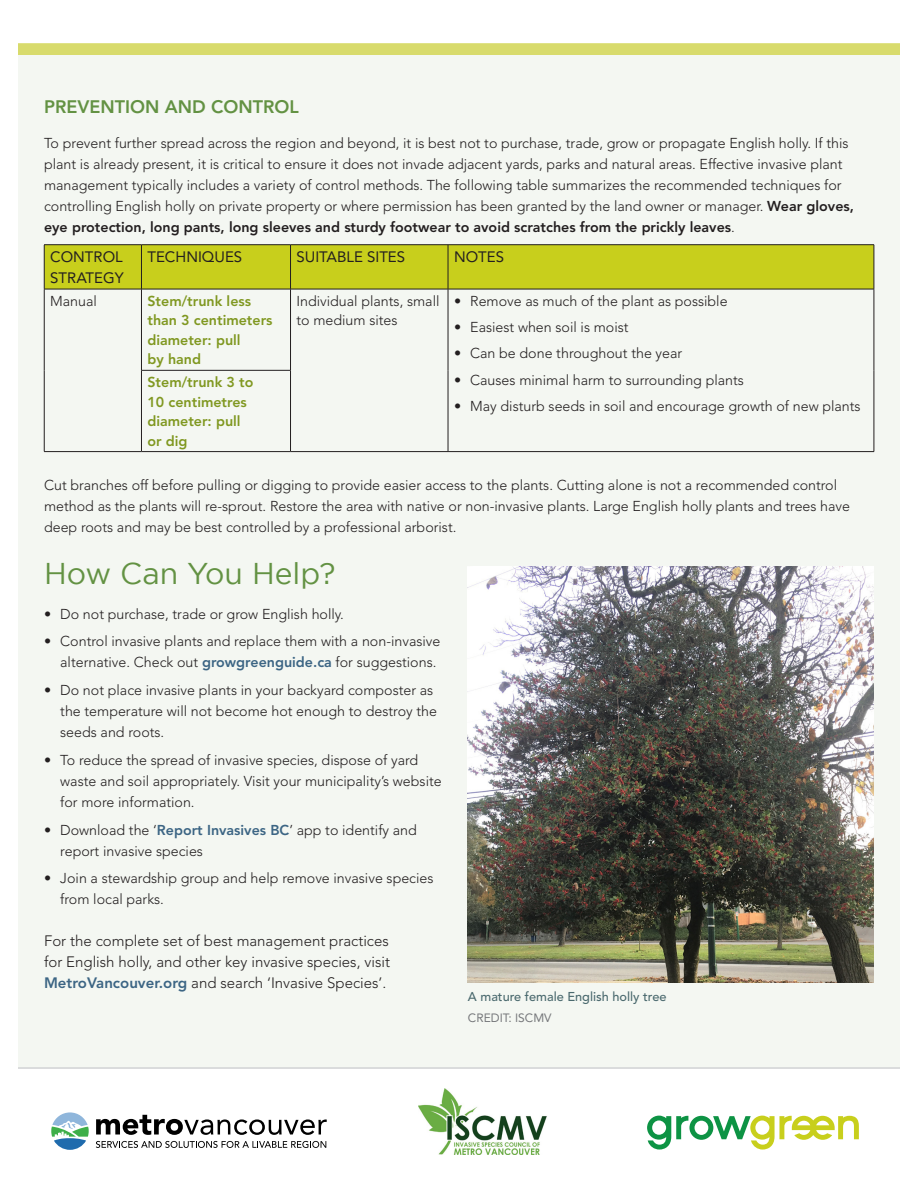
<style>
.page{position:relative;width:918px;height:1188px;background:#fff}
.page>*{position:absolute;margin:0;border:0;box-sizing:border-box;transform-origin:0 0}
.Header_1{font:30px "Gotham";color:#639243}
.Header_2{font:800 18px "Avenir LT Std";color:#639243}
.Body{font:300 15px/21px "Avenir LT Std";color:#231f20;text-align:justify}
.Table_Header{font:15px/21px "Avenir LT Std";color:#231f20}
.Body-2{font:300 14.25px/21px "Avenir LT Std";color:#231f20}
.Table_Body{font:800 14.25px/19.5px "Avenir LT Std";color:#809821}
.Table_Body-2{font:300 14.25px/19.5px "Avenir LT Std";color:#231f20}
.t1{font:500 12.75px "Avenir LT Std";color:#4a696e}
.Credit{font:12px "Avenir LT Std";color:#76787b}
.s1{font-weight:800}
.s2{font-weight:800;color:#3c6584}
</style>
<div class="page">
<div style="left:18px;top:43px;width:882px;height:12px;background:#d8db6c"></div>
<div style="left:1px;top:55px;width:915px;height:1012px;background:#f4f7f2"></div>
<div style="left:45px;top:245px;width:829px;height:44px;background:#c8cf1c"></div>
<hr style="left:44px;top:244px;width:97px;height:1px;background:#231f20">
<hr style="left:44px;top:245px;width:1px;height:44px;background:#231f20">
<hr style="left:141px;top:244px;width:150px;height:1px;background:#231f20">
<hr style="left:141px;top:245px;width:1px;height:44px;background:#231f20">
<hr style="left:291px;top:244px;width:157px;height:1px;background:#231f20">
<hr style="left:290px;top:245px;width:1px;height:44px;background:#231f20">
<hr style="left:448px;top:244px;width:426px;height:1px;background:#231f20">
<hr style="left:448px;top:245px;width:1px;height:44px;background:#231f20">
<hr style="left:874px;top:245px;width:1px;height:44px;background:#231f20">
<hr style="left:44px;top:289px;width:97px;height:1px;background:#231f20">
<hr style="left:44px;top:289px;width:1px;height:81px;background:#231f20">
<hr style="left:141px;top:289px;width:150px;height:1px;background:#231f20">
<hr style="left:141px;top:289px;width:1px;height:81px;background:#231f20">
<hr style="left:291px;top:289px;width:157px;height:1px;background:#231f20">
<hr style="left:290px;top:289px;width:1px;height:81px;background:#231f20">
<hr style="left:448px;top:289px;width:426px;height:1px;background:#231f20">
<hr style="left:448px;top:289px;width:1px;height:81px;background:#231f20">
<hr style="left:874px;top:289px;width:1px;height:81px;background:#231f20">
<hr style="left:44px;top:370px;width:1px;height:81px;background:#231f20">
<hr style="left:141px;top:370px;width:150px;height:1px;background:#231f20">
<hr style="left:141px;top:371px;width:1px;height:80px;background:#231f20">
<hr style="left:290px;top:371px;width:1px;height:80px;background:#231f20">
<hr style="left:448px;top:370px;width:1px;height:81px;background:#231f20">
<hr style="left:874px;top:370px;width:1px;height:81px;background:#231f20">
<hr style="left:44px;top:451px;width:97px;height:1px;background:#231f20">
<hr style="left:141px;top:451px;width:150px;height:1px;background:#231f20">
<hr style="left:291px;top:451px;width:157px;height:1px;background:#231f20">
<hr style="left:448px;top:451px;width:426px;height:1px;background:#231f20">
<img style="left:468px;top:566px;width:406px;height:417px">
<img style="left:418px;top:1089px;width:129px;height:65px">
<svg style="left:96px;top:1115px;width:231px;height:20px"></svg>
<svg style="left:51px;top:1112px;width:38px;height:38px"></svg>
<svg style="left:96px;top:1141px;width:230px;height:7px"></svg>
<svg style="left:647px;top:1116px;width:212px;height:34px"></svg>
<hr style="left:0;top:1067px;width:918px;height:2px;background:#d1d2d4">
<div style="left:0;top:0;width:918px;height:1188px;border:18px solid #fff"></div>
<p class="Header_2" style="left:44px;top:96px;width:256px">PREVENTION AND CONTROL</p>
<p class="Body-2" style="left:44px;top:132px;width:812px">To prevent further spread across the region and beyond, it is best not to purchase, trade, grow or propagate English holly. If this plant is already present, it is critical to ensure it does not invade adjacent yards, parks and natural areas. Effective invasive plant management typically includes a variety of control methods. The following table summarizes the recommended techniques for controlling English holly on private property or where permission has been granted by the land owner or manager. <span class="s1">Wear gloves, eye protection, long pants, long sleeves and sturdy footwear to avoid scratches from the prickly leaves</span>.</p>
<p class="Table_Header" style="left:50px;top:246px;width:75px">CONTROL<br>STRATEGY</p>
<p class="Table_Header" style="left:147px;top:246px;width:96px">TECHNIQUES</p>
<p class="Table_Header" style="left:297px;top:246px;width:110px">SUITABLE SITES</p>
<p class="Table_Header" style="left:454px;top:246px;width:52px">NOTES</p>
<p class="Table_Body-2" style="left:50px;top:291px;width:48px">Manual</p>
<p class="Table_Body" style="left:147px;top:291px;width:127px">Stem/trunk less than 3 centimeters diameter: pull<br>by hand</p>
<p class="Table_Body-2" style="left:297px;top:291px;width:145px">Individual plants, small to medium sites</p>
<p class="Body-2" style="left:454px;top:290px;width:275px">• Remove as much of the plant as possible</p>
<p class="Body-2" style="left:454px;top:317px;width:176px">• Easiest when soil is moist</p>
<p class="Body-2" style="left:454px;top:343px;width:230px">• Can be done throughout the year</p>
<p class="Body-2" style="left:454px;top:369px;width:291px">• Causes minimal harm to surrounding plants</p>
<p class="Body-2" style="left:454px;top:395px;width:408px">• May disturb seeds in soil and encourage growth of new plants</p>
<p class="Table_Body" style="left:147px;top:372px;width:108px">Stem/trunk 3 to<br>10 centimetres diameter: pull or dig</p>
<p class="Body-2" style="left:44px;top:474px;width:808px">Cut branches off before pulling or digging to provide easier access to the plants. Cutting alone is not a recommended control method as the plants will re-sprout. Restore the area with native or non-invasive plants. Large English holly plants and trees have deep roots and may be best controlled by a professional arborist.</p>
<p class="Header_1" style="left:44px;top:554px;width:293px">How Can You Help?</p>
<p class="Body-2" style="left:44px;top:603px;width:301px">• Do not purchase, trade or grow English holly.</p>
<p class="Body-2" style="left:44px;top:631px;width:398px;text-align:right">• Control invasive plants and replace them with a non-invasive alternative. Check out <span class="s2">growgreenguide.ca</span> for suggestions.</p>
<p class="Body-2" style="left:60px;top:680px;width:378px;text-indent:-16px">• Do not place invasive plants in your backyard composter as the temperature will not become hot enough to destroy the seeds and roots.</p>
<p class="Body-2" style="left:60px;top:750px;width:383px;text-indent:-16px">• To reduce the spread of invasive species, dispose of yard waste and soil appropriately. Visit your municipality’s website for more information.</p>
<p class="Body-2" style="left:60px;top:819px;width:358px;text-indent:-16px">• Download the ‘<span class="s2">Report Invasives BC</span>’ app to identify and report invasive species</p>
<p class="Body-2" style="left:60px;top:868px;width:375px;text-indent:-16px">• Join a stewardship group and help remove invasive species from local parks.</p>
<p class="Body" style="left:44px;top:930px;width:347px">For the complete set of best management practices for English holly, and other key invasive species, visit <span class="s2">MetroVancouver.org</span> and search ‘Invasive Species’.</p>
<p class="t1" style="left:468px;top:989px;width:200px">A mature female English holly tree</p>
<p class="Credit" style="left:468px;top:1011px;width:85px">CREDIT: ISCMV</p>
</div>
